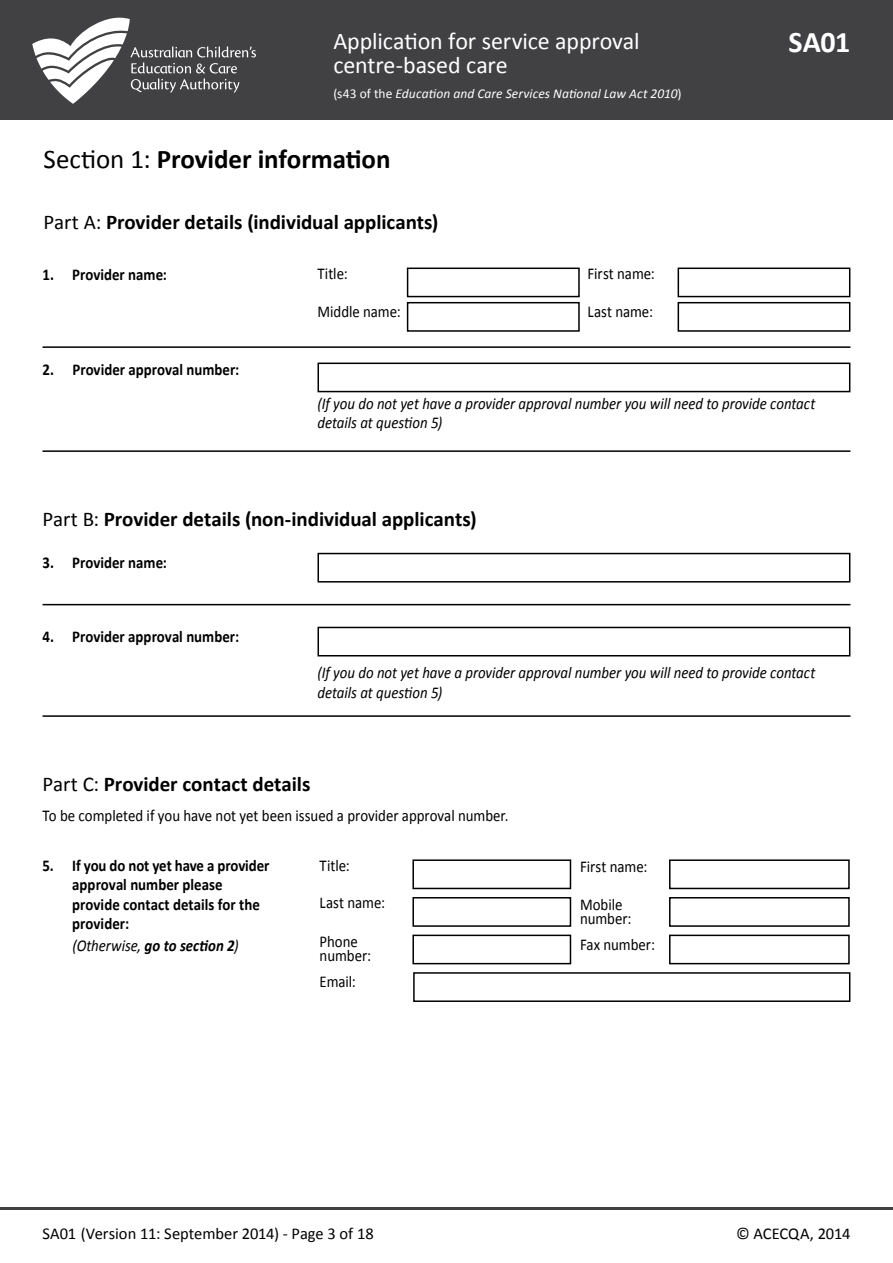
<style>
.page{position:relative;width:893px;height:1263px;background:#fff}
.page>*{position:absolute;margin:0;border:0;box-sizing:border-box;transform-origin:0 0}
.t1{font:700 30px "Calibri";color:#fff}
.t2{font:700 27px "Calibri";letter-spacing:-.005em;color:#000}
.t3{font:24px/23.7px "Calibri";letter-spacing:-.005em;color:#fff}
.t4{font:700 21px "Calibri";color:#000}
.t5{font:italic 16.5px/19.5px "Calibri";letter-spacing:-.005em;color:#000;scale:.9 1}
.t6{font:16.5px/13.5px "Calibri";letter-spacing:-.005em;color:#000;scale:.9 1}
.t7{font:700 16.5px/19.5px "Calibri";color:#000;scale:.9 1}
.t8{font:16.5px "Calibri";letter-spacing:-.005em;color:#000}
.t9{font:italic 13.5px "Calibri";letter-spacing:.005em;color:#fff}
.s1{font-style:normal}
.s2{font-weight:400}
.s3{font-weight:700}
</style>
<div class="page">
<hr style="left:0;top:1207px;width:893px;height:2px;background:#414042">
<div style="left:0;top:0;width:893px;height:119px;background:#414042"></div>
<svg style="left:32px;top:17px;width:224px;height:87px"></svg>
<hr style="left:43px;top:715px;width:807px;height:2px;background:#000">
<hr style="left:43px;top:450px;width:807px;height:2px;background:#000">
<hr style="left:43px;top:604px;width:807px;height:1px;background:#000">
<hr style="left:43px;top:346px;width:807px;height:2px;background:#000">
<div style="left:407px;top:268px;width:173px;height:29px;border:2px solid #000"></div>
<div style="left:317px;top:553px;width:533px;height:29px;border:2px solid #000"></div>
<div style="left:317px;top:627px;width:533px;height:29px;border:2px solid #000"></div>
<div style="left:678px;top:268px;width:172px;height:29px;border:2px solid #000"></div>
<div style="left:407px;top:302px;width:173px;height:30px;border:2px solid #000"></div>
<div style="left:678px;top:302px;width:172px;height:30px;border:2px solid #000"></div>
<div style="left:317px;top:363px;width:533px;height:29px;border:2px solid #000"></div>
<div style="left:412px;top:859px;width:159px;height:30px;border:2px solid #000"></div>
<div style="left:669px;top:859px;width:181px;height:30px;border:2px solid #000"></div>
<div style="left:412px;top:897px;width:159px;height:30px;border:2px solid #000"></div>
<div style="left:412px;top:935px;width:159px;height:29px;border:2px solid #000"></div>
<div style="left:413px;top:972px;width:437px;height:30px;border:2px solid #000"></div>
<div style="left:669px;top:897px;width:181px;height:30px;border:2px solid #000"></div>
<div style="left:669px;top:935px;width:181px;height:29px;border:2px solid #000"></div>
<h3 class="t3" style="left:333px;top:29px;width:308px">Application for service approval centre-based care</h3>
<p class="t9" style="left:333px;top:84px;width:350px"><span class="s1">(s43 of the</span> Education and Care Services National Law Act 2010<span class="s1">)</span></p>
<h2 class="t2" style="left:44px;top:142px;width:348px"><span class="s2">Section 1:</span> Provider information</h2>
<p class="t4" style="left:44px;top:209px;width:396px"><span class="s2">Part A:</span> Provider details (individual applicants)</p>
<p class="t6" style="left:317px;top:267px;width:35px">Title:</p>
<p class="t6" style="left:587px;top:267px;width:76px">First name:</p>
<p class="t6" style="left:317px;top:305px;width:94px">Middle name:</p>
<p class="t6" style="left:587px;top:305px;width:74px">Last name:</p>
<p class="t7" style="left:43px;top:264px;width:140px">1. Provider name:</p>
<p class="t7" style="left:43px;top:360px;width:220px">2. Provider approval number:</p>
<h1 class="t1" style="left:788px;top:23px;width:63px">SA01</h1>
<p class="t5" style="left:317px;top:393px;width:555px">(If you do not yet have a provider approval number you will need to provide contact details at question 5)</p>
<p class="t4" style="left:43px;top:505px;width:436px"><span class="s2">Part B:</span> Provider details (non-individual applicants)</p>
<p class="t7" style="left:43px;top:553px;width:140px">3. Provider name:</p>
<p class="t7" style="left:43px;top:627px;width:220px">4. Provider approval number:</p>
<p class="t5" style="left:317px;top:662px;width:555px">(If you do not yet have a provider approval number you will need to provide contact details at question 5)</p>
<p class="t4" style="left:43px;top:771px;width:269px"><span class="s2">Part C:</span> Provider contact details</p>
<p class="t6" style="left:43px;top:809px;width:519px">To be completed if you have not yet been issued a provider approval number.</p>
<p class="t6" style="left:320px;top:859px;width:35px">Title:</p>
<p class="t6" style="left:320px;top:896px;width:74px">Last name:</p>
<p class="t6" style="left:320px;top:935px;width:59px">Phone number:</p>
<p class="t6" style="left:320px;top:974px;width:42px">Email:</p>
<p class="t7" style="left:72px;top:856px;width:220px;text-indent:-30px">5. If you do not yet have a provider approval number please provide contact details for the provider:</p>
<p class="t5" style="left:73px;top:935px;width:186px">(Otherwise, <span class="s3">go to section 2</span>)</p>
<p class="t6" style="left:580px;top:860px;width:76px">First name:</p>
<p class="t6" style="left:580px;top:898px;width:59px">Mobile number:</p>
<p class="t6" style="left:580px;top:938px;width:85px">Fax number:</p>
<p class="t8" style="left:43px;top:1223px;width:333px">SA01 (Version 11: September 2014) - Page 3 of 18</p>
<p class="t8" style="left:736px;top:1223px;width:116px">© ACECQA, 2014</p>
</div>
